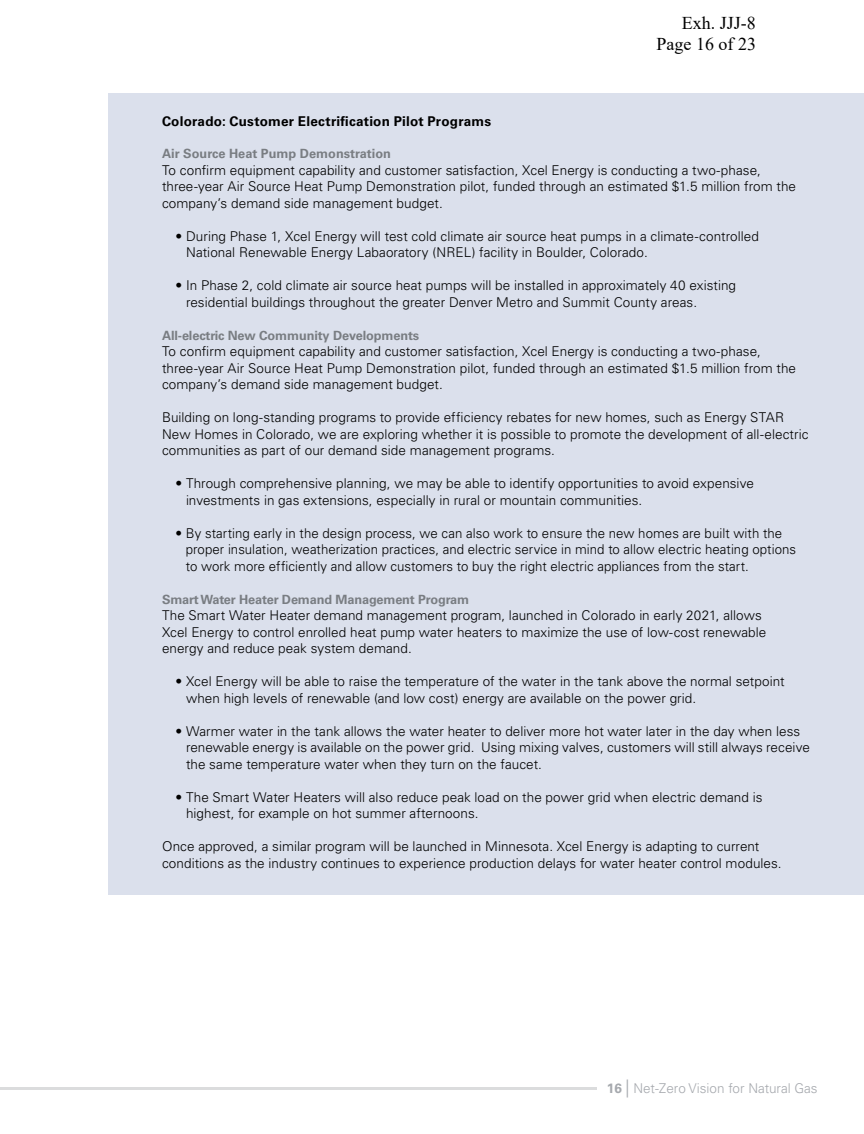
<style>
.page{position:relative;width:864px;height:1134px;background:#fff}
.page>*{position:absolute;margin:0;border:0;box-sizing:border-box;transform-origin:0 0}
.t1{font:18px/21.6px "Times New Roman";color:#000;text-align:right}
.t2{font:300 13.5px/16.5px "Univers LT Std";letter-spacing:.005em;color:#000}
.t3{font:700 13.5px "Univers LT Std";letter-spacing:.015em;color:#000}
.t4{font:300 13.5px "Univers LT Std";color:#a6a9ae}
.t5{font:700 12.75px "Univers LT Std";letter-spacing:-.01em;color:#797d82}
.s1{font-weight:700}
.s2{font-size:18px}
</style>
<div class="page">
<hr style="left:0;top:1088px;width:597px;height:2px;background:#dbdcdd">
<div style="left:108px;top:93px;width:756px;height:801px;background:#dbe0ec"></div>
<h1 class="t1" style="left:657px;top:11px;width:101px">Exh. JJJ-8<br>Page 16 of 23</h1>
<p class="t3" style="left:162px;top:114px;width:331px">Colorado: Customer Electrification Pilot Programs</p>
<p class="t5" style="left:162px;top:146px;width:231px">Air Source Heat Pump Demonstration</p>
<p class="t2" style="left:162px;top:162px;width:636px">To confirm equipment capability and customer satisfaction, Xcel Energy is conducting a two-phase, three-year Air Source Heat Pump Demonstration pilot, funded through an estimated $1.5 million from the company’s demand side management budget.</p>
<p class="t2" style="left:186px;top:228px;width:574px;text-indent:-11px">• During Phase 1, Xcel Energy will test cold climate air source heat pumps in a climate-controlled<br>National Renewable Energy Labaoratory (NREL) facility in Boulder, Colorado.</p>
<p class="t2" style="left:186px;top:277px;width:552px;text-indent:-11px">• In Phase 2, cold climate air source heat pumps will be installed in approximately 40 existing residential buildings throughout the greater Denver Metro and Summit County areas.</p>
<p class="t5" style="left:162px;top:328px;width:259px">All-electric New Community Developments</p>
<p class="t2" style="left:162px;top:343px;width:636px">To confirm equipment capability and customer satisfaction, Xcel Energy is conducting a two-phase, three-year Air Source Heat Pump Demonstration pilot, funded through an estimated $1.5 million from the company’s demand side management budget.</p>
<p class="t2" style="left:162px;top:409px;width:648px">Building on long-standing programs to provide efficiency rebates for new homes, such as Energy STAR<br>New Homes in Colorado, we are exploring whether it is possible to promote the development of all-electric communities as part of our demand side management programs.</p>
<p class="t2" style="left:186px;top:475px;width:569px;text-indent:-11px">• Through comprehensive planning, we may be able to identify opportunities to avoid expensive investments in gas extensions, especially in rural or mountain communities.</p>
<p class="t2" style="left:186px;top:525px;width:612px;text-indent:-10px">• By starting early in the design process, we can also work to ensure the new homes are built with the proper insulation, weatherization practices, and electric service in mind to allow electric heating options to work more efficiently and allow customers to buy the right electric appliances from the start.</p>
<p class="t5" style="left:162px;top:592px;width:309px">Smart Water Heater Demand Management Program</p>
<p class="t2" style="left:162px;top:607px;width:606px">The Smart Water Heater demand management program, launched in Colorado in early 2021, allows<br>Xcel Energy to control enrolled heat pump water heaters to maximize the use of low-cost renewable energy and reduce peak system demand.</p>
<p class="t2" style="left:186px;top:673px;width:600px;text-indent:-11px">• Xcel Energy will be able to raise the temperature of the water in the tank above the normal setpoint when high levels of renewable (and low cost) energy are available on the power grid.</p>
<p class="t2" style="left:186px;top:723px;width:625px;text-indent:-11px">• Warmer water in the tank allows the water heater to deliver more hot water later in the day when less renewable energy is available on the power grid. Using mixing valves, customers will still always receive the same temperature water when they turn on the faucet.</p>
<p class="t2" style="left:186px;top:789px;width:578px;text-indent:-11px">• The Smart Water Heaters will also reduce peak load on the power grid when electric demand is highest, for example on hot summer afternoons.</p>
<p class="t2" style="left:162px;top:838px;width:621px">Once approved, a similar program will be launched in Minnesota. Xcel Energy is adapting to current conditions as the industry continues to experience production delays for water heater control modules.</p>
<p class="t4" style="left:607px;top:1080px;width:212px"><span class="s1">16</span> <span class="s2">|</span> Net-Zero Vision for Natural Gas</p>
</div>
